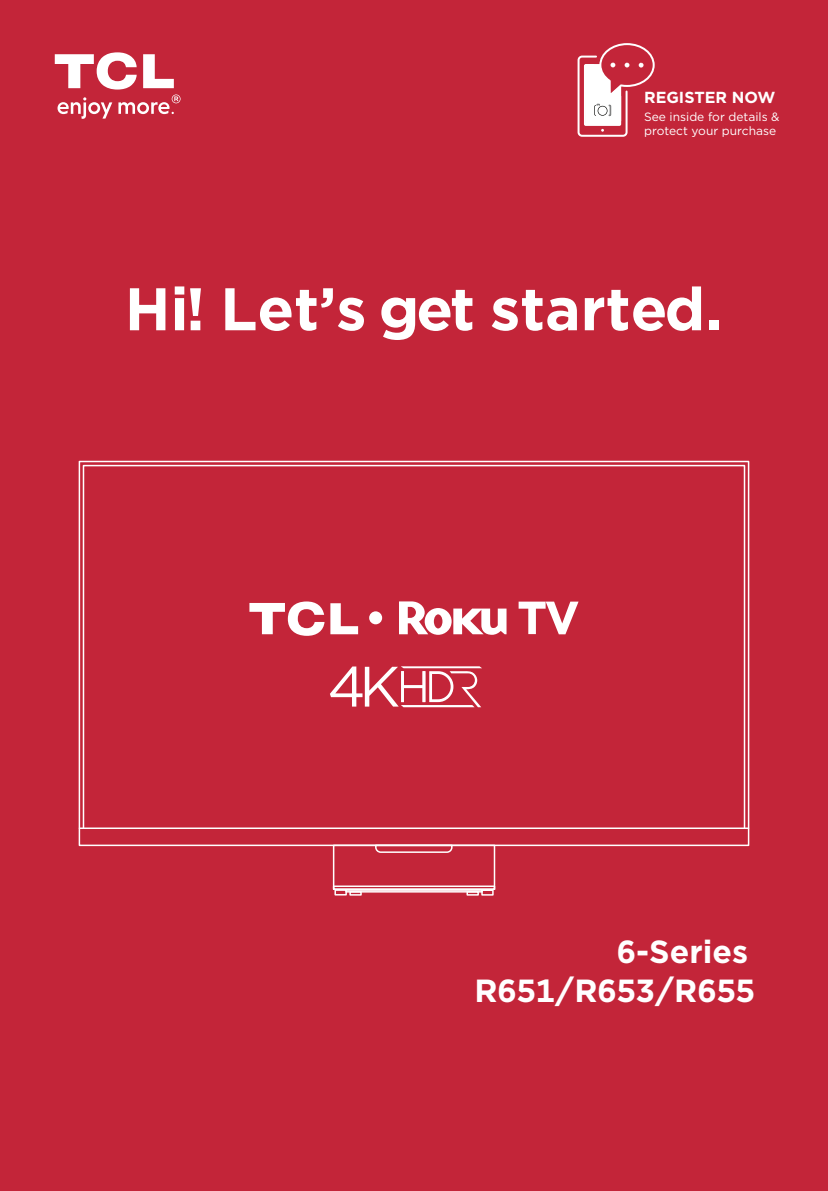
<style>
.page{position:relative;width:828px;height:1191px;background:#c32539}
.page>*{position:absolute;margin:0;border:0;box-sizing:border-box;transform-origin:0 0}
.t1{font:60px "Gotham Bold Tab";color:#fff}
.t2{font:32px/38.4px "Gotham Bold Tab";color:#fff;text-align:right}
.t3{font:700 16px "Gotham";color:#fff}
.t4{font:12px/14.4px "Gotham";color:#fff}
</style>
<div class="page">
<svg style="left:577px;top:43px;width:78px;height:94px"></svg>
<svg style="left:55px;top:52px;width:126px;height:67px"></svg>
<div style="left:79px;top:461px;width:670px;height:385px;border:2px solid #fff"></div>
<div style="left:333px;top:844px;width:162px;height:46px;border:2px solid #fff"></div>
<div style="left:334px;top:889px;width:13px;height:6px;border:2px solid #fff"></div>
<div style="left:481px;top:889px;width:13px;height:6px;border:2px solid #fff"></div>
<div style="left:345px;top:889px;width:138px;height:3px;border:2px solid #fff"></div>
<div style="left:349px;top:891px;width:13px;height:4px;border:2px solid #fff"></div>
<div style="left:466px;top:891px;width:13px;height:4px;border:2px solid #fff"></div>
<svg style="left:374px;top:844px;width:79px;height:9px"></svg>
<div style="left:333px;top:885px;width:162px;height:5px;border:2px solid #fff"></div>
<hr style="left:79px;top:827px;width:669px;height:2px;background:#fff">
<svg style="left:399px;top:601px;width:107px;height:34px"></svg>
<svg style="left:518px;top:601px;width:60px;height:33px"></svg>
<div style="left:369px;top:611px;width:13px;height:13px;background:#fff;border-radius:6px"></div>
<svg style="left:249px;top:601px;width:109px;height:35px"></svg>
<svg style="left:330px;top:666px;width:152px;height:41px"></svg>
<h3 class="t3" style="left:644px;top:88px;width:133px">REGISTER NOW</h3>
<p class="t4" style="left:644px;top:109px;width:137px">See inside for details &amp; protect your purchase</p>
<h1 class="t1" style="left:125px;top:274px;width:600px">Hi! Let’s get started.</h1>
<h2 class="t2" style="left:474px;top:932px;width:282px">6-Series<br>R651/R653/R655</h2>
</div>
